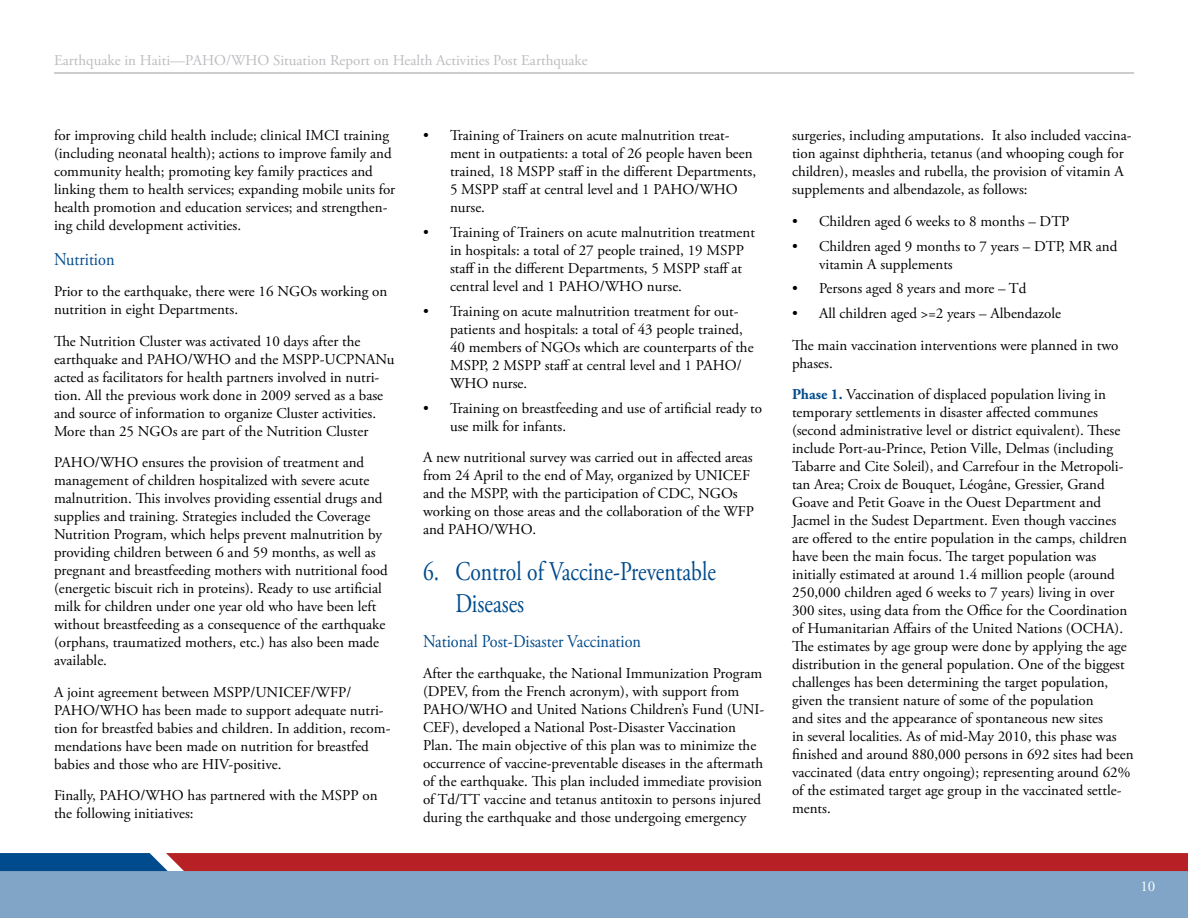
<style>
.page{position:relative;width:1188px;height:918px;background:#fff}
.page>*{position:absolute;margin:0;border:0;box-sizing:border-box;transform-origin:0 0}
.t1{font:27px/32.4px "Adobe Garamond Pro";color:#004b8d;scale:.8 1}
.t2{font:18px "Adobe Garamond Pro";color:#004b8d;scale:.9 1}
.t3{font:15px/18px "Adobe Garamond Pro";color:#000}
.t4{font:15px "Adobe Garamond Pro";color:#bdbdc1}
.t5{font:15px "Adobe Garamond Pro";color:#fff}
.s1{font-weight:700;color:#004b8d}
</style>
<div class="page">
<div style="left:0;top:871px;width:1188px;height:47px;background:#80a5c6"></div>
<svg style="left:0;top:853px;width:1188px;height:18px;background:#9f2a37"></svg>
<hr style="left:54px;top:72px;width:1080px;height:2px;background:#bdbdc1">
<p class="t4" style="left:54px;top:51px;width:535px">Earthquake in Haiti—PAHO/WHO Situation Report on Health Activities Post Earthquake</p>
<p class="t3" style="left:54px;top:127px;width:343px">for improving child health include; clinical IMCI training (including neonatal health); actions to improve family and community health; promoting key family practices and linking them to health services; expanding mobile units for health promotion and education services; and strengthen&shy;ing child development activities.</p>
<p class="t2" style="left:54px;top:248px;width:69px">Nutrition</p>
<p class="t3" style="left:54px;top:283px;width:335px">Prior to the earthquake, there were 16 NGOs working on nutrition in eight Departments.</p>
<p class="t3" style="left:54px;top:333px;width:342px">The Nutrition Cluster was activated 10 days after the earthquake and PAHO/WHO and the MSPP-UCPNANu acted as facilitators for health partners involved in nutri&shy;tion. All the previous work done in 2009 served as a base and source of information to organize Cluster activities.<br>More than 25 NGOs are part of the Nutrition Cluster</p>
<p class="t3" style="left:54px;top:454px;width:335px">PAHO/WHO ensures the provision of treatment and management of children hospitalized with severe acute malnutrition. This involves providing essential drugs and supplies and training. Strategies included the Coverage Nutrition Program, which helps prevent malnutrition by providing children between 6 and 59 months, as well as pregnant and breastfeeding mothers with nutritional food (energetic biscuit rich in proteins). Ready to use artificial milk for children under one year old who have been left without breastfeeding as a consequence of the earthquake (orphans, traumatized mothers, etc.) has also been made available.</p>
<p class="t3" style="left:54px;top:684px;width:338px">A joint agreement between MSPP/UNICEF/WFP/ PAHO/WHO has been made to support adequate nutri&shy;tion for breastfed babies and children. In addition, recom&shy;mendations have been made on nutrition for breastfed babies and those who are HIV-positive.</p>
<p class="t3" style="left:54px;top:787px;width:325px">Finally, PAHO/WHO has partnered with the MSPP on the following initiatives:</p>
<p class="t3" style="left:450px;top:127px;width:308px;text-indent:-27px">• Training of Trainers on acute malnutrition treat&shy;ment in outpatients: a total of 26 people haven been trained, 18 MSPP staff in the different Departments, 5 MSPP staff at central level and 1 PAHO/WHO nurse.</p>
<p class="t3" style="left:450px;top:224px;width:306px;text-indent:-27px">• Training of Trainers on acute malnutrition treatment in hospitals: a total of 27 people trained, 19 MSPP staff in the different Departments, 5 MSPP staff at central level and 1 PAHO/WHO nurse.</p>
<p class="t3" style="left:450px;top:303px;width:305px;text-indent:-27px">• Training on acute malnutrition treatment for out&shy;patients and hospitals: a total of 43 people trained, 40 members of NGOs which are counterparts of the MSPP, 2 MSPP staff at central level and 1 PAHO/ WHO nurse.</p>
<p class="t3" style="left:450px;top:399px;width:314px;text-indent:-27px">• Training on breastfeeding and use of artificial ready to use milk for infants.</p>
<p class="t3" style="left:423px;top:449px;width:333px">A new nutritional survey was carried out in affected areas from 24 April to the end of May, organized by UNICEF and the MSPP, with the participation of CDC, NGOs working on those areas and the collaboration of the WFP and PAHO/WHO.</p>
<h1 class="t1" style="left:455px;top:556px;width:327px;text-indent:-32px">6. Control of Vaccine-Preventable<br>Diseases</h1>
<p class="t2" style="left:423px;top:630px;width:244px">National Post-Disaster Vaccination</p>
<p class="t3" style="left:423px;top:665px;width:343px">After the earthquake, the National Immunization Program (DPEV, from the French acronym), with support from PAHO/WHO and United Nations Children’s Fund (UNI-CEF), developed a National Post-Disaster Vaccination Plan. The main objective of this plan was to minimize the occurrence of vaccine-preventable diseases in the aftermath of the earthquake. This plan included immediate provision of Td/TT vaccine and tetanus antitoxin to persons injured during the earthquake and those undergoing emergency</p>
<p class="t3" style="left:792px;top:127px;width:341px">surgeries, including amputations. It also included vaccina&shy;tion against diphtheria, tetanus (and whooping cough for children), measles and rubella, the provision of vitamin A supplements and albendazole, as follows:</p>
<p class="t3" style="left:792px;top:213px;width:279px">• Children aged 6 weeks to 8 months – DTP</p>
<p class="t3" style="left:819px;top:237px;width:300px;text-indent:-27px">• Children aged 9 months to 7 years – DTP, MR and vitamin A supplements</p>
<p class="t3" style="left:792px;top:280px;width:236px">• Persons aged 8 years and more – Td</p>
<p class="t3" style="left:792px;top:298px;width:328px;line-height:31.5px">• All children aged &gt;=2 years – Albendazole<br>The main vaccination interventions were planned in two</p>
<p class="t3" style="left:792px;top:348px;width:315px;line-height:31.5px">phases.<br><span class="s1">Phase 1.</span> Vaccination of displaced population living in</p>
<p class="t3" style="left:792px;top:404px;width:343px">temporary settlements in disaster affected communes (second administrative level or district equivalent). These include Port-au-Prince, Petion Ville, Delmas (including Tabarre and Cite Soleil), and Carrefour in the Metropoli&shy;tan Area; Croix de Bouquet, Léogâne, Gressier, Grand Goave and Petit Goave in the Ouest Department and Jacmel in the Sudest Department. Even though vaccines are offered to the entire population in the camps, children have been the main focus. The target population was initially estimated at around 1.4 million people (around 250,000 children aged 6 weeks to 7 years) living in over 300 sites, using data from the Office for the Coordination of Humanitarian Affairs of the United Nations (OCHA).<br>The estimates by age group were done by applying the age distribution in the general population. One of the biggest challenges has been determining the target population, given the transient nature of some of the population<br>and sites and the appearance of spontaneous new sites<br>in several localities. As of mid-May 2010, this phase was finished and around 880,000 persons in 692 sites had been vaccinated (data entry ongoing); representing around 62% of the estimated target age group in the vaccinated settle&shy;ments.</p>
<p class="t5" style="left:1140px;top:877px;width:16px">10</p>
</div>
